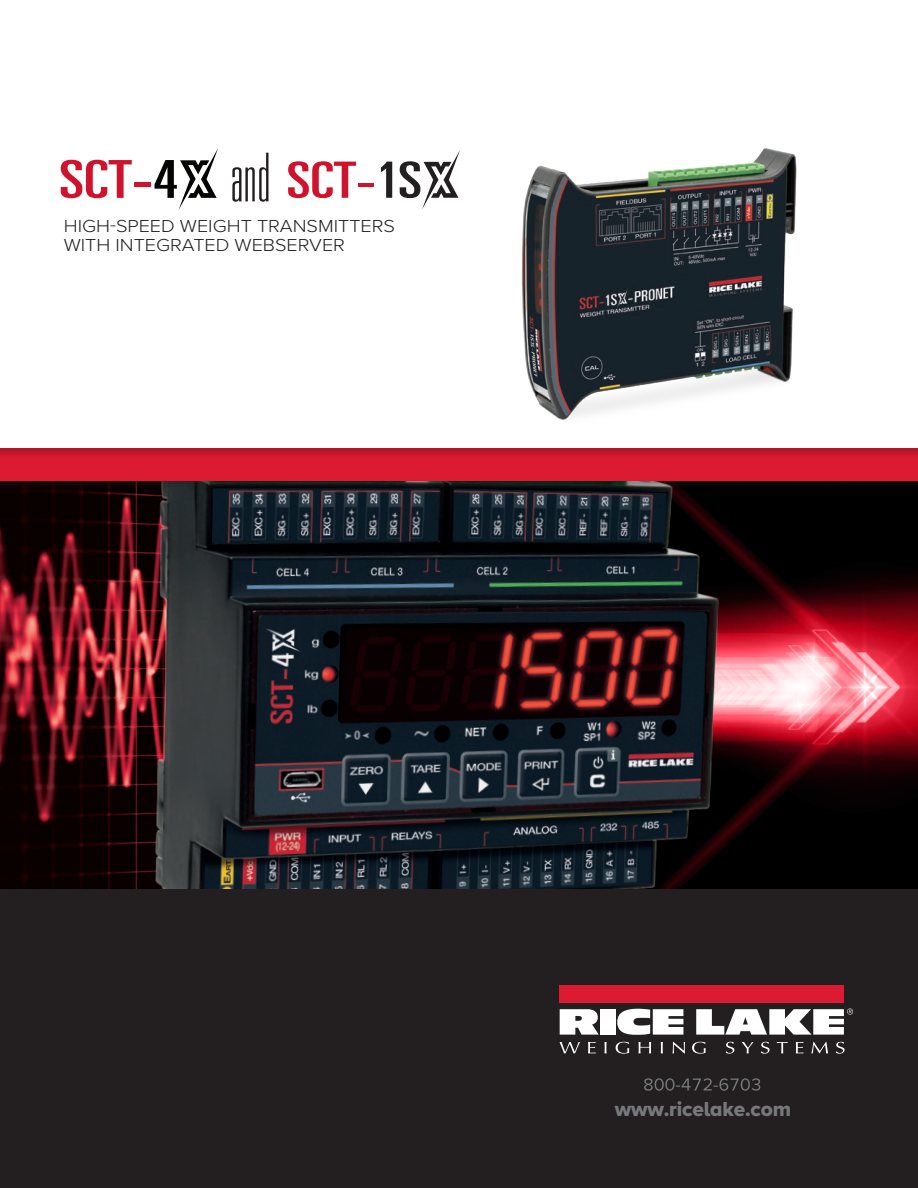
<style>
.page{position:relative;width:918px;height:1188px;background:#fff}
.page>*{position:absolute;margin:0;border:0;box-sizing:border-box;transform-origin:0 0}
.Headline__Light_Center{font:100 ultra-condensed 67.5px "Univers LT Std";color:#231f20}
.t1{font:ultra-condensed 50.1px "Univers LT Std";color:#d1122c;scale:1.3 1}
.t2{font:21px "Proxima Nova A Extrabld";letter-spacing:-.01em;color:#76787b}
.Model_Description{font:300 18px/19.5px "Proxima Nova";color:#231f20;scale:1.1 1}
.s1{color:#231f20}
</style>
<div class="page">
<img style="left:0;top:489px;width:26px;height:400px">
<img style="left:844px;top:489px;width:74px;height:400px">
<img style="left:26px;top:489px;width:818px;height:400px">
<div style="left:0;top:889px;width:918px;height:299px;background:#231f20"></div>
<div style="left:0;top:449px;width:918px;height:40px;background:#231f20;opacity:.35"></div>
<div style="left:0;top:448px;width:918px;height:36px;background:#231f20;opacity:.23"></div>
<svg style="left:644px;top:1078px;width:116px;height:13px"></svg>
<div style="left:559px;top:986px;width:285px;height:17px;background:#dc1a32"></div>
<svg style="left:560px;top:1009px;width:39px;height:26px"></svg>
<div style="left:600px;top:1009px;width:16px;height:26px;background:#fff"></div>
<svg style="left:617px;top:1009px;width:66px;height:26px;background:#cecdcd"></svg>
<svg style="left:560px;top:1042px;width:20px;height:11px"></svg>
<svg style="left:588px;top:1042px;width:8px;height:11px"></svg>
<svg style="left:605px;top:1042px;width:2px;height:11px"></svg>
<svg style="left:616px;top:1042px;width:13px;height:12px"></svg>
<svg style="left:639px;top:1042px;width:12px;height:11px"></svg>
<svg style="left:661px;top:1042px;width:2px;height:11px"></svg>
<svg style="left:673px;top:1042px;width:12px;height:12px"></svg>
<svg style="left:692px;top:1042px;width:14px;height:12px"></svg>
<svg style="left:726px;top:1042px;width:8px;height:12px"></svg>
<svg style="left:742px;top:1042px;width:12px;height:11px"></svg>
<svg style="left:761px;top:1042px;width:9px;height:12px"></svg>
<svg style="left:777px;top:1042px;width:11px;height:11px"></svg>
<svg style="left:796px;top:1042px;width:8px;height:11px"></svg>
<svg style="left:811px;top:1042px;width:17px;height:11px"></svg>
<svg style="left:836px;top:1042px;width:9px;height:12px"></svg>
<svg style="left:696px;top:1009px;width:157px;height:26px"></svg>
<svg style="left:61px;top:160px;width:71px;height:38px"></svg>
<hr style="left:134px;top:183px;width:16px;height:4px;background:#d1122c">
<svg style="left:155px;top:148px;width:63px;height:62px"></svg>
<svg style="left:422px;top:150px;width:38px;height:59px"></svg>
<img style="left:469px;top:148px;width:384px;height:314px">
<p class="Headline__Light_Center" style="left:231px;top:143px;width:42px">and</p>
<p class="Model_Description" style="left:64px;top:215px;width:303px">HIGH-SPEED WEIGHT TRANSMITTERS<br>WITH INTEGRATED WEBSERVER</p>
<p class="t1" style="left:286px;top:151px;width:106px">SCT-<span class="s1">1S</span></p>
<p class="t2" style="left:615px;top:1093px;width:178px">www.ricelake.com</p>
</div>
